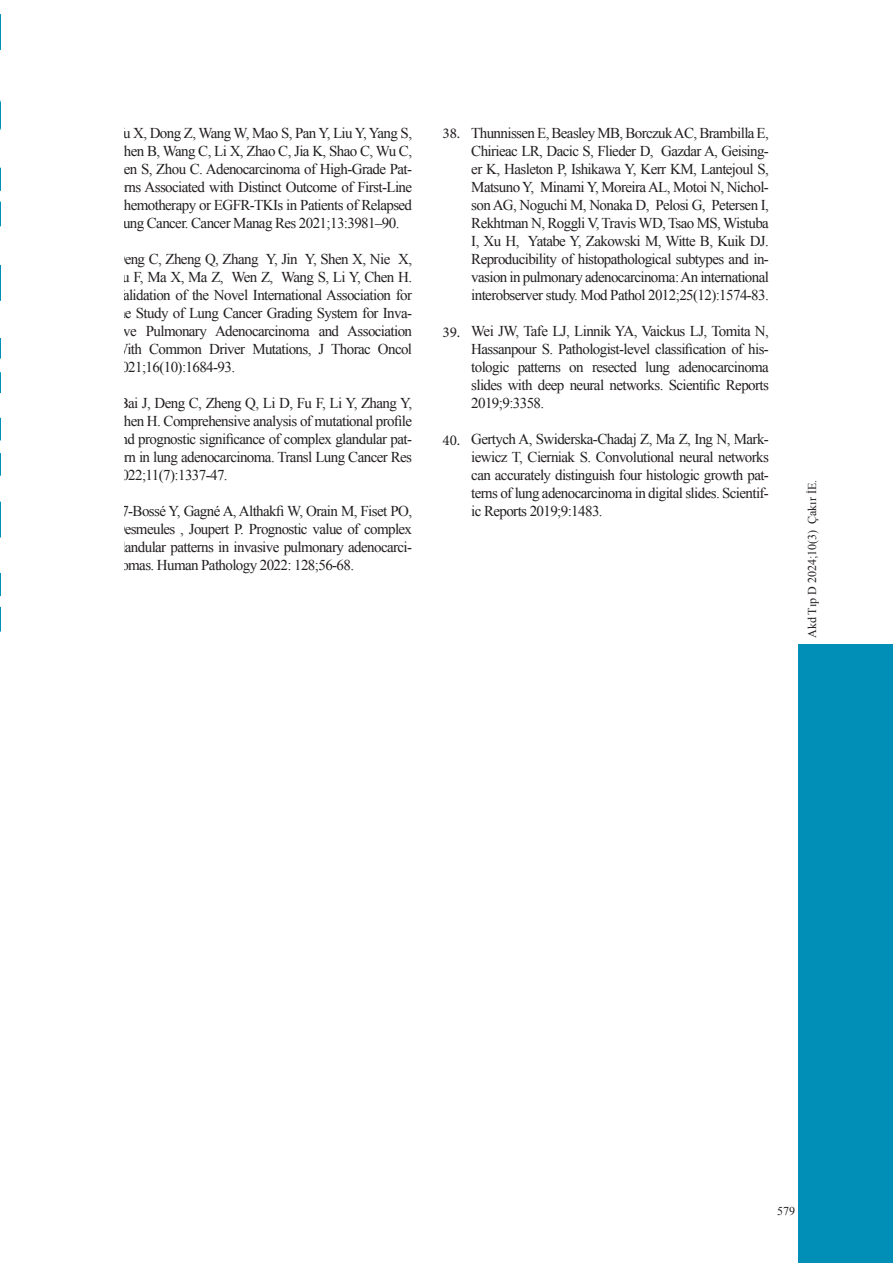
<style>
.page{position:relative;width:893px;height:1263px;background:#fff}
.page>*{position:absolute;margin:0;border:0;box-sizing:border-box;transform-origin:0 0}
.t1{font:15px/18px "Times New Roman";letter-spacing:-.04em;color:#231f20;text-align:justify}
.t2{font:15px "Minion Pro";color:#231f20}
.t3{font:12px "Times New Roman";color:#231f20}
</style>
<div class="page">
<div style="left:798px;top:644px;width:95px;height:619px;background:#018fb8"></div>
<p class="t1" style="left:114px;top:124px;width:299px">Yu X, Dong Z, Wang W, Mao S, Pan Y, Liu Y, Yang S, Chen B, Wang C, Li X, Zhao C, Jia K, Shao C, Wu C, Ren S, Zhou C. Adenocarcinoma of High-Grade Pat&shy;terns Associated with Distinct Outcome of First-Line Chemotherapy or EGFR-TKIs in Patients of Relapsed Lung Cancer. Cancer Manag Res 2021;13:3981–90.</p>
<p class="t1" style="left:114px;top:250px;width:299px">Deng C, Zheng Q, Zhang Y, Jin Y, Shen X, Nie X, Fu F, Ma X, Ma Z, Wen Z, Wang S, Li Y, Chen H.<br>Validation of the Novel International Association for the Study of Lung Cancer Grading System for Inva&shy;sive Pulmonary Adenocarcinoma and Association With Common Driver Mutations, J Thorac Oncol 2021;16(10):1684-93.</p>
<p class="t1" style="left:114px;top:394px;width:299px">Bai J, Deng C, Zheng Q, Li D, Fu F, Li Y, Zhang Y, Chen H. Comprehensive analysis of mutational profile and prognostic significance of complex glandular pat&shy;tern in lung adenocarcinoma. Transl Lung Cancer Res 2022;11(7):1337-47.</p>
<p class="t1" style="left:114px;top:502px;width:299px">37-Bossé Y, Gagné A, Althakfi W, Orain M, Fiset PO, Desmeules , Joupert P. Prognostic value of complex glandular patterns in invasive pulmonary adenocarci&shy;nomas. Human Pathology 2022: 128;56-68.</p>
<p class="t2" style="left:442px;top:124px;width:19px">38.</p>
<p class="t2" style="left:442px;top:322px;width:19px">39.</p>
<p class="t2" style="left:442px;top:430px;width:19px">40.</p>
<p class="t1" style="left:471px;top:124px;width:299px">Thunnissen E, Beasley MB, Borczuk AC, Brambilla E, Chirieac LR, Dacic S, Flieder D, Gazdar A, Geising&shy;er K, Hasleton P, Ishikawa Y, Kerr KM, Lantejoul S, Matsuno Y, Minami Y, Moreira AL, Motoi N, Nichol&shy;son AG, Noguchi M, Nonaka D, Pelosi G, Petersen I, Rekhtman N, Roggli V, Travis WD, Tsao MS, Wistuba I, Xu H, Yatabe Y, Zakowski M, Witte B, Kuik DJ.<br>Reproducibility of histopathological subtypes and in&shy;vasion in pulmonary adenocarcinoma: An international interobserver study. Mod Pathol 2012;25(12):1574-83.</p>
<p class="t1" style="left:471px;top:322px;width:299px">Wei JW, Tafe LJ, Linnik YA, Vaickus LJ, Tomita N, Hassanpour S. Pathologist-level classification of his&shy;tologic patterns on resected lung adenocarcinoma slides with deep neural networks. Scientific Reports 2019;9:3358.</p>
<p class="t1" style="left:471px;top:430px;width:299px">Gertych A, Swiderska-Chadaj Z, Ma Z, Ing N, Mark&shy;iewicz T, Cierniak S. Convolutional neural networks can accurately distinguish four histologic growth pat&shy;terns of lung adenocarcinoma in digital slides. Scientif&shy;ic Reports 2019;9:1483.</p>
<p class="t3" style="left:804px;top:638px;width:160px;rotate:-90deg">Akd Tıp D 2024;10(3) Çakır İE.</p>
<p class="t3" style="left:777px;top:1203px;width:19px">579</p>
</div>
